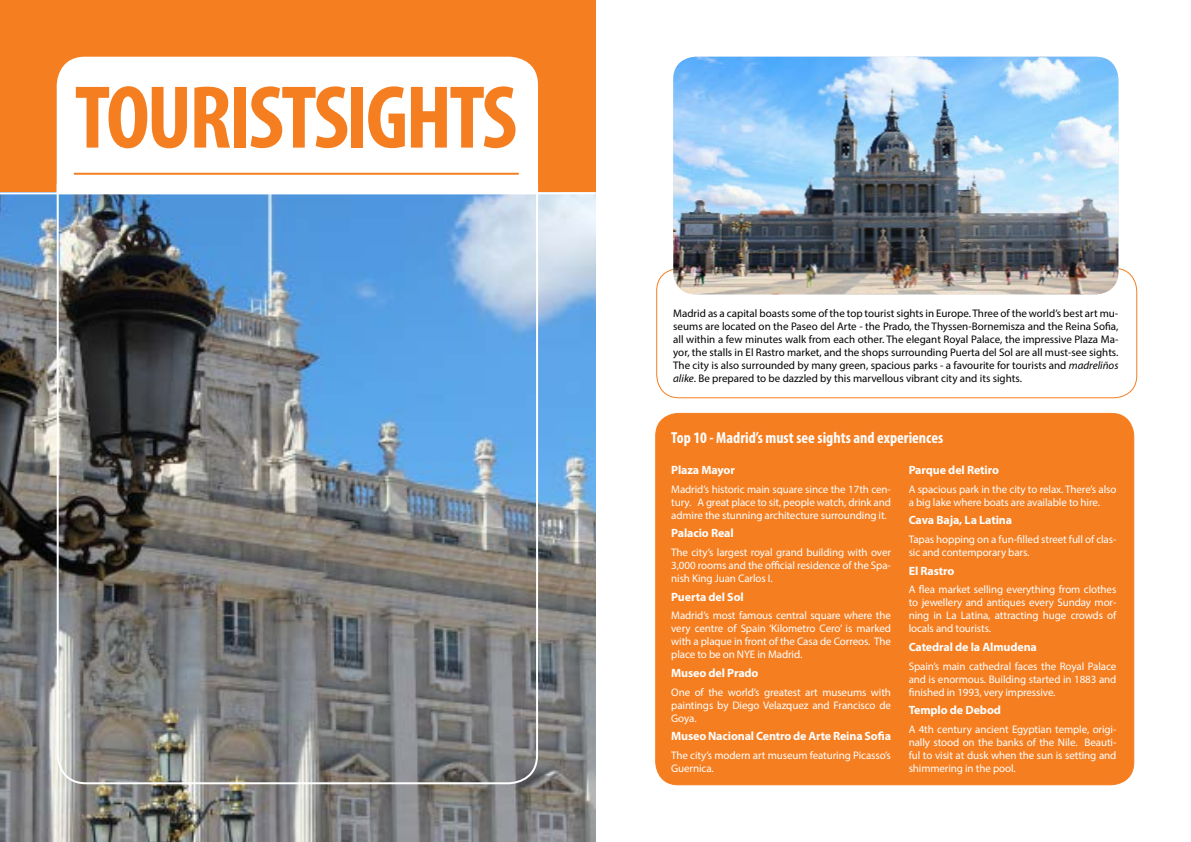
<style>
.page{position:relative;width:1191px;height:842px;background:#fff}
.page>*{position:absolute;margin:0;border:0;box-sizing:border-box;transform-origin:0 0}
.t1{font:700 condensed 90px "Myriad Pro";letter-spacing:-.03em;color:#f57e20}
.t2{font:700 condensed 16px "Myriad Pro";color:#fff}
.t3{font:700 12px "Myriad Pro";letter-spacing:-.01em;color:#fff}
.t4{font:11px/13px "Myriad Pro";letter-spacing:-.01em;color:#fff;text-align:justify}
.t5{font:11px/13px "Myriad Pro";color:#000;text-align:justify}
.s1{font-style:italic}
</style>
<div class="page">
<div style="left:655px;top:413px;width:478px;height:372px;background:#f57e20;border-radius:23px"></div>
<div style="left:656px;top:268px;width:481px;height:130px;border:1px solid #f57e20;border-radius:23px"></div>
<img style="left:673px;top:57px;width:445px;height:237px">
<div style="left:0;top:0;width:595px;height:192px;background:#f57e20"></div>
<img style="left:0;top:194px;width:595px;height:648px">
<img style="left:56px;top:183px;width:483px;height:602px">
<svg style="left:57px;top:57px;width:481px;height:135px"></svg>
<hr style="left:0;top:192px;width:595px;height:2px;background:#fff">
<hr style="left:74px;top:173px;width:445px;height:2px;background:#f57e20">
<h1 class="t1" style="left:75px;top:61px;width:444px">Touristsights</h1>
<p class="t5" style="left:673px;top:307px;width:447px">Madrid as a capital boasts some of the top tourist sights in Europe. Three of the world’s best art mu&shy;seums are located on the Paseo del Arte - the Prado, the Thyssen-Bornemisza and the Reina Sofia, all within a few minutes walk from each other. The elegant Royal Palace, the impressive Plaza Ma&shy;yor, the stalls in El Rastro market, and the shops surrounding Puerta del Sol are all must-see sights.<br>The city is also surrounded by many green, spacious parks - a favourite for tourists and <span class="s1">madreliños alike</span>. Be prepared to be dazzled by this marvellous vibrant city and its sights.</p>
<h2 class="t2" style="left:671px;top:427px;width:274px">Top 10 - Madrid’s must see sights and experiences</h2>
<p class="t3" style="left:671px;top:462px;width:65px">Plaza Mayor</p>
<p class="t4" style="left:671px;top:482px;width:221px">Madrid’s historic main square since the 17th cen&shy;tury. A great place to sit, people watch, drink and admire the stunning architecture surrounding it.</p>
<p class="t3" style="left:671px;top:525px;width:64px">Palacio Real</p>
<p class="t4" style="left:671px;top:546px;width:221px">The city’s largest royal grand building with over 3,000 rooms and the official residence of the Spa&shy;nish King Juan Carlos I.</p>
<p class="t3" style="left:671px;top:589px;width:74px">Puerta del Sol</p>
<p class="t4" style="left:671px;top:609px;width:221px">Madrid’s most famous central square where the very centre of Spain ‘Kilometro Cero’ is marked with a plaque in front of the Casa de Correos. The place to be on NYE in Madrid.</p>
<p class="t3" style="left:671px;top:665px;width:89px">Museo del Prado</p>
<p class="t4" style="left:671px;top:685px;width:221px">One of the world’s greatest art museums with paintings by Diego Velazquez and Francisco de Goya.</p>
<p class="t3" style="left:671px;top:728px;width:221px">Museo Nacional Centro de Arte Reina Sofia</p>
<p class="t4" style="left:671px;top:749px;width:221px">The city’s modern art museum featuring Picasso’s<br>Guernica.</p>
<p class="t3" style="left:908px;top:462px;width:92px">Parque del Retiro</p>
<p class="t4" style="left:908px;top:482px;width:209px">A spacious park in the city to relax. There’s also a big lake where boats are available to hire.</p>
<p class="t3" style="left:908px;top:512px;width:105px">Cava Baja, La Latina</p>
<p class="t4" style="left:908px;top:533px;width:209px">Tapas hopping on a fun-filled street full of clas&shy;sic and contemporary bars.</p>
<p class="t3" style="left:908px;top:563px;width:47px">El Rastro</p>
<p class="t4" style="left:908px;top:583px;width:209px">A flea market selling everything from clothes to jewellery and antiques every Sunday mor&shy;ning in La Latina, attracting huge crowds of locals and tourists.</p>
<p class="t3" style="left:908px;top:639px;width:130px">Catedral de la Almudena</p>
<p class="t4" style="left:908px;top:659px;width:209px">Spain’s main cathedral faces the Royal Palace and is enormous. Building started in 1883 and finished in 1993, very impressive.</p>
<p class="t3" style="left:908px;top:702px;width:94px">Templo de Debod</p>
<p class="t4" style="left:908px;top:723px;width:209px">A 4th century ancient Egyptian temple, origi&shy;nally stood on the banks of the Nile. Beauti&shy;ful to visit at dusk when the sun is setting and shimmering in the pool.</p>
</div>
